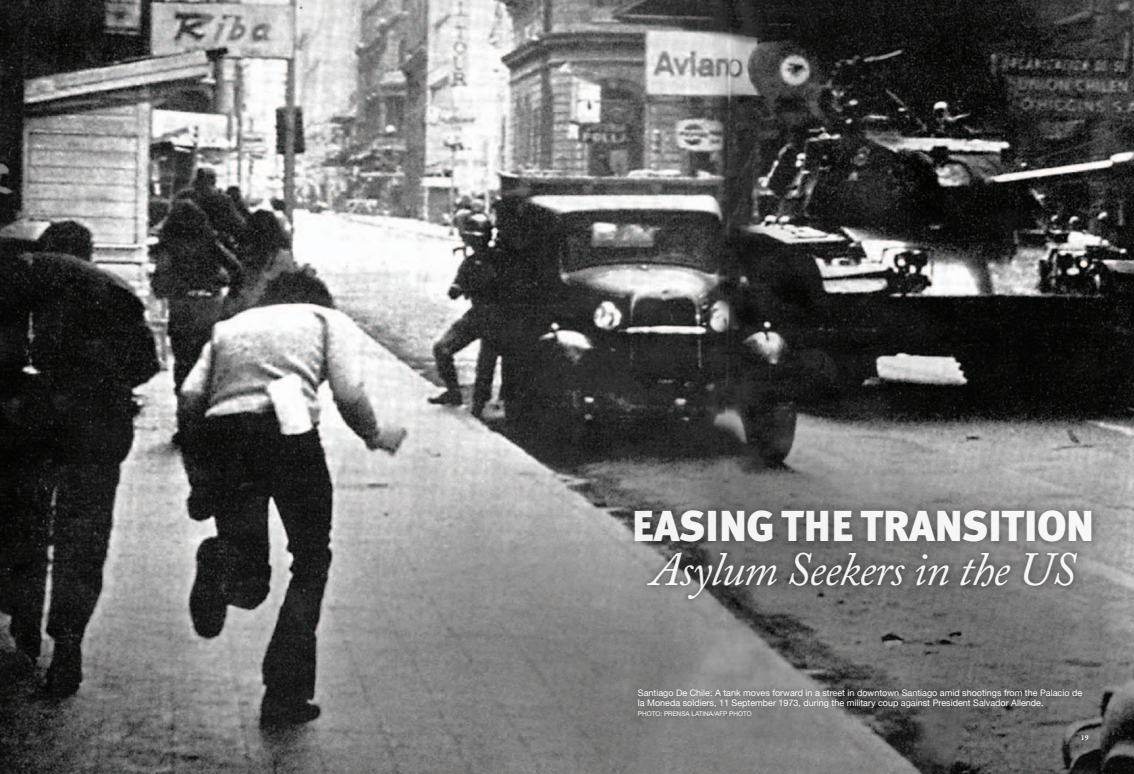
<style>
.page{position:relative;width:1134px;height:774px;background:#fff}
.page>*{position:absolute;margin:0;border:0;box-sizing:border-box;transform-origin:0 0}
.t1{font:italic 47.4px "Adobe Caslon Pro";letter-spacing:-.025em;color:#fff}
.t2{font:900 43.3px "Meta Plus";letter-spacing:-.025em;color:#fff}
.t3{font:9px/10px "Helvetica Neue";color:#fff}
.t4{font:700 7.5px "Adobe Garamond Pro";color:#fff}
.t5{font:6.5px "Helvetica Neue";color:#fff}
</style>
<div class="page">
<img style="left:0;top:0;width:1134px;height:774px">
<div style="left:626px;top:501px;width:474px;height:107px;background:#231f20;opacity:.43"></div>
<div style="left:632px;top:684px;width:456px;height:38px;background:#231f20;opacity:.41"></div>
<h2 class="t2" style="left:632px;top:500px;width:465px">EASING THE TRANSITION</h2>
<h1 class="t1" style="left:651px;top:540px;width:426px">Asylum Seekers in the US</h1>
<p class="t3" style="left:638px;top:688px;width:446px">Santiago De Chile: A tank moves forward in a street in downtown Santiago amid shootings from the Palacio de la Moneda soldiers, 11 September 1973, during the military coup against President Salvador Allende.</p>
<p class="t5" style="left:638px;top:710px;width:115px">PHOTO: PRENSA LATINA/AFP PHOTO</p>
<p class="t4" style="left:1081px;top:733px;width:9px">19</p>
</div>
